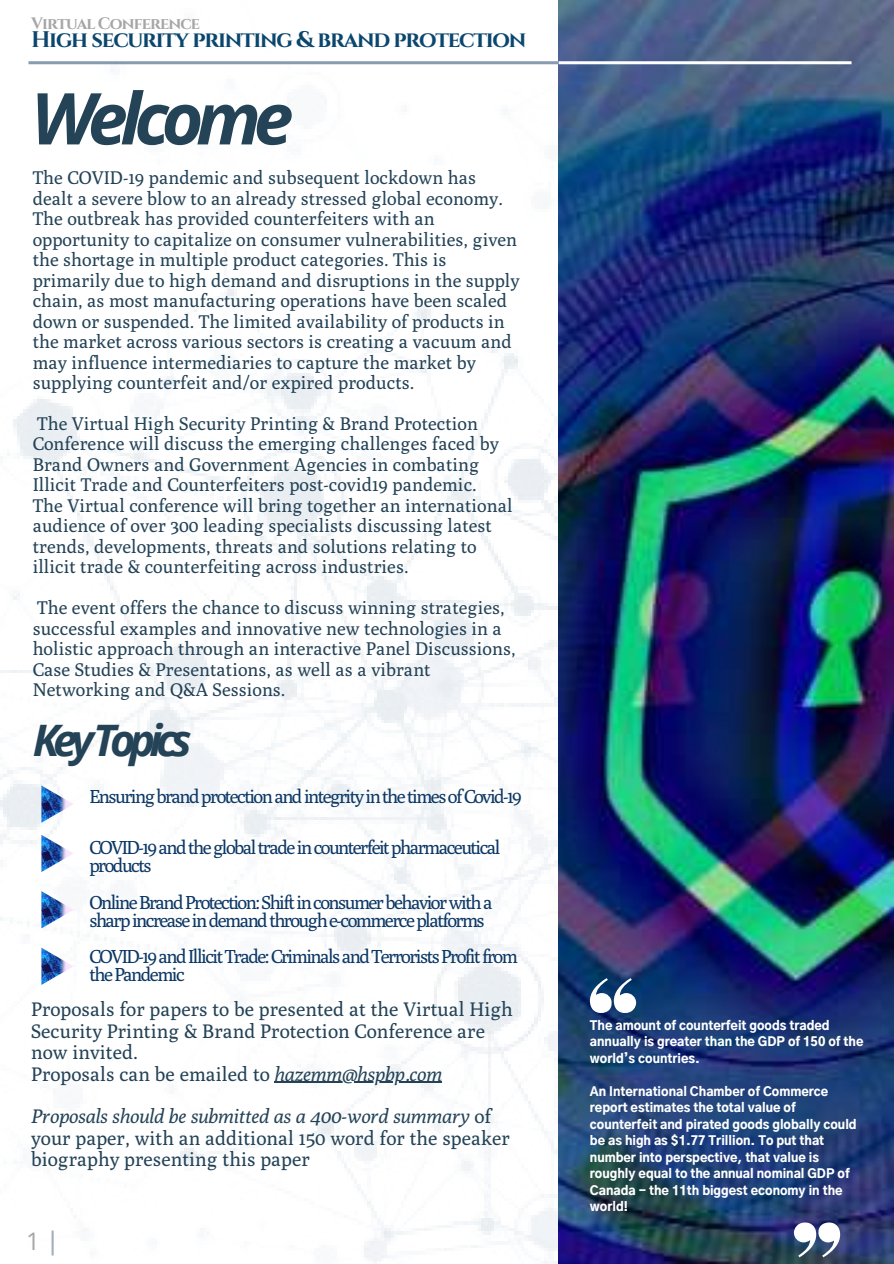
<style>
.page{position:relative;width:894px;height:1264px;background:#fff}
.page>*{position:absolute;margin:0;border:0;box-sizing:border-box;transform-origin:0 0}
.t1{font:italic 700 71.55px "Open Sans";letter-spacing:-.1em;color:#244357}
.t2{font:italic 700 43.35px "Open Sans";letter-spacing:-.14em;color:#244357}
.t3{font:24.15px "Open Sans";color:#a6a6a6}
.t4{font:700 22.5px "Cinzel";letter-spacing:-.055em;color:#0b466e}
.t5{font:19.5px/21.5px "Poly";color:#244357}
.t6{font:18.75px/18px "Poly";letter-spacing:-.085em;color:#0d3865}
.t7{font:18.3px/20.5px "Poly";color:#244357}
.t8{font:700 16.5px "Cinzel";letter-spacing:-.055em;color:#a6a6a6}
.t9{font:900 12.15px/16.5px "Gothic A1";color:#fff}
.s1{font-style:italic}
</style>
<div class="page">
<img style="left:0;top:64px;width:558px;height:1199px">
<img style="left:558px;top:0;width:335px;height:1263px">
<svg style="left:589px;top:978px;width:47px;height:35px"></svg>
<svg style="left:793px;top:1222px;width:46px;height:35px"></svg>
<svg style="left:28px;top:61px;width:823px;height:3px"></svg>
<svg style="left:51px;top:1230px;width:3px;height:25px"></svg>
<img style="left:41px;top:785px;width:33px;height:37px">
<img style="left:41px;top:834px;width:33px;height:38px">
<img style="left:41px;top:891px;width:33px;height:37px">
<img style="left:41px;top:947px;width:33px;height:37px">
<hr style="left:275px;top:1081px;width:167px;height:1px;background:#244357">
<p class="t8" style="left:31px;top:13px;width:170px">Virtual Conference</p>
<p class="t4" style="left:31px;top:25px;width:496px">High security printing &amp; brand protection</p>
<h1 class="t1" style="left:31px;top:68px;width:264px">Welcome</h1>
<p class="t7" style="left:33px;top:167px;width:488px">The COVID-19 pandemic and subsequent lockdown has dealt a severe blow to an already stressed global economy.<br>The outbreak has provided counterfeiters with an opportunity to capitalize on consumer vulnerabilities, given the shortage in multiple product categories. This is primarily due to high demand and disruptions in the supply chain, as most manufacturing operations have been scaled down or suspended. The limited availability of products in the market across various sectors is creating a vacuum and may influence intermediaries to capture the market by supplying counterfeit and/or expired products.</p>
<p class="t7" style="left:33px;top:413px;width:481px">The Virtual High Security Printing &amp; Brand Protection Conference will discuss the emerging challenges faced by Brand Owners and Government Agencies in combating Illicit Trade and Counterfeiters post-covid19 pandemic.<br>The Virtual conference will bring together an international audience of over 300 leading specialists discussing latest trends, developments, threats and solutions relating to illicit trade &amp; counterfeiting across industries.</p>
<p class="t7" style="left:33px;top:597px;width:484px">The event offers the chance to discuss winning strategies, successful examples and innovative new technologies in a holistic approach through an interactive Panel Discussions, Case Studies &amp; Presentations, as well as a vibrant Networking and Q&amp;A Sessions.</p>
<h2 class="t2" style="left:33px;top:709px;width:160px">KeyTopics</h2>
<p class="t6" style="left:89px;top:786px;width:434px">Ensuring brand protection and integrity in the times of Covid-19</p>
<p class="t6" style="left:89px;top:837px;width:412px">COVID-19 and the global trade in counterfeit pharmaceutical products</p>
<p class="t6" style="left:89px;top:892px;width:404px">Online Brand Protection: Shift in consumer behavior with a sharp increase in demand through e-commerce platforms</p>
<p class="t6" style="left:89px;top:947px;width:430px">COVID-19 and Illicit Trade: Criminals and Terrorists Profit from the Pandemic</p>
<p class="t5" style="left:31px;top:998px;width:483px">Proposals for papers to be presented at the Virtual High Security Printing &amp; Brand Protection Conference are now invited.<br>Proposals can be emailed to <span class="s1">hazemm@hspbp.com</span></p>
<p class="t5" style="left:31px;top:1105px;width:480px"><span class="s1">Proposals should be submitted as a 400-word summary</span> of your paper, with an additional 150 word for the speaker biography presenting this paper</p>
<h3 class="t3" style="left:26px;top:1224px;width:15px">1</h3>
<p class="t9" style="left:589px;top:1017px;width:275px">The amount of counterfeit goods traded annually is greater than the GDP of 150 of the world’s countries.</p>
<p class="t9" style="left:589px;top:1083px;width:268px">An International Chamber of Commerce report estimates the total value of counterfeit and pirated goods globally could be as high as $1.77 Trillion. To put that number into perspective, that value is roughly equal to the annual nominal GDP of Canada - the 11th biggest economy in the world!</p>
</div>
